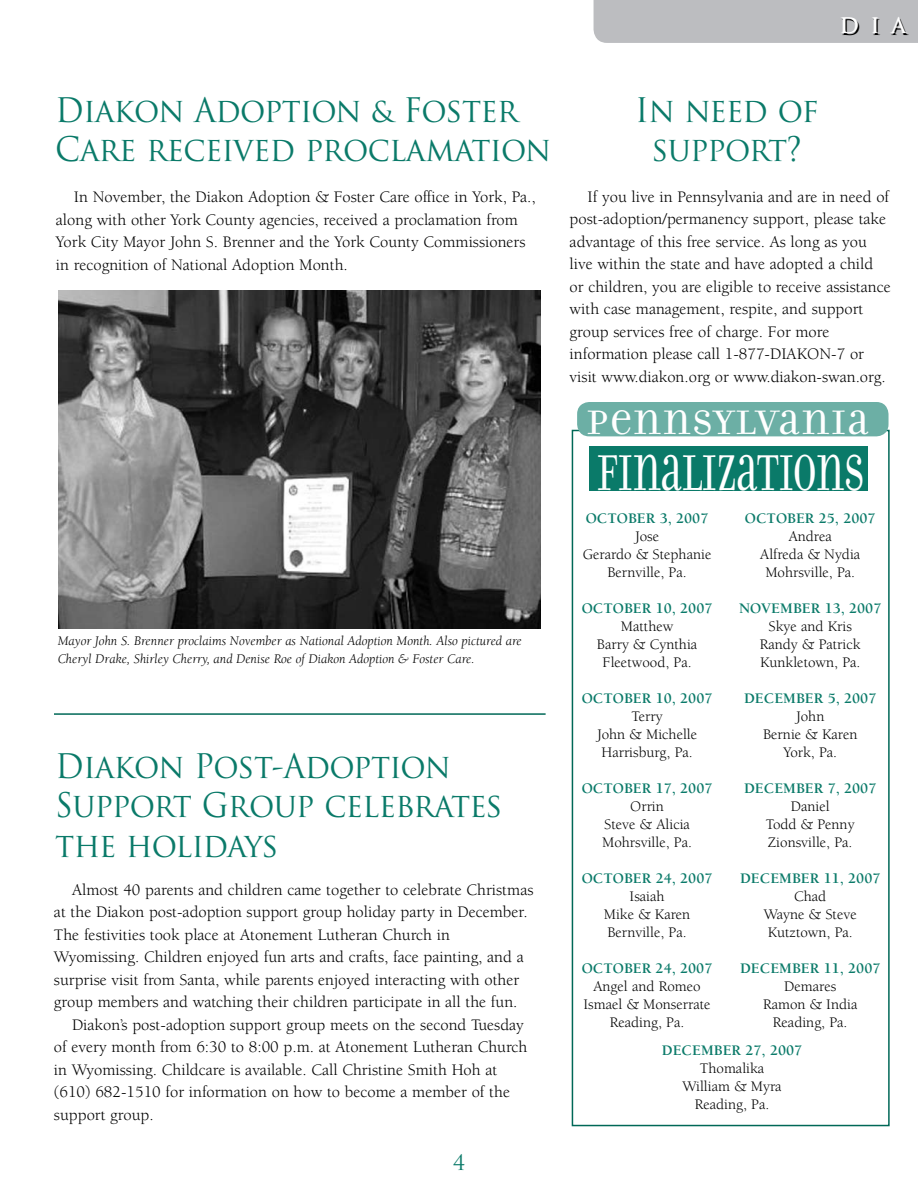
<style>
.page{position:relative;width:918px;height:1188px;background:#fff}
.page>*{position:absolute;margin:0;border:0;box-sizing:border-box;transform-origin:0 0}
.t1{font:54px "Filosofia Unicase";color:#fff;scale:.68 1}
.t2{font:36.45px "Filosofia Unicase";letter-spacing:.05em;color:#fff}
.t3{font:33px/39.6px "Trajan Pro";letter-spacing:-.02em;color:#0a7a69;scale:.95 1}
.t4{font:700 21px "Trajan Pro";color:#000}
.t5{font:21px "Trajan Pro";color:#0a7a69}
.t6{font:16.5px/22.5px "Berkeley Std";color:#000}
.t7{font:15px/18px "Berkeley Std";color:#000;text-align:center}
.t8{font:700 15px "Berkeley Std";color:#0a7a69}
.t9{font:italic 13.5px/18px "Berkeley Std";color:#000}
</style>
<div class="page">
<div style="left:594px;top:0;width:324px;height:43px;background:#bcbdc0"></div>
<hr style="left:54px;top:713px;width:492px;height:2px;background:#006857">
<img style="left:59px;top:291px;width:482px;height:337px">
<div style="left:572px;top:430px;width:318px;height:696px;background:#fff;border:2px solid #006857"></div>
<div style="left:589px;top:446px;width:279px;height:44px;background:#0a7a69"></div>
<div style="left:577px;top:402px;width:312px;height:34px;background:#6cafa5;border-radius:12px"></div>
<p class="t4" style="left:841px;top:14px;width:68px">DIA</p>
<h3 class="t3" style="left:55px;top:90px;width:523px">D iakon Adoption &amp; Foster<br>Care received proclamation</h3>
<p class="t6" style="left:56px;top:186px;width:481px;text-indent:18px">In November, the Diakon Adoption &amp; Foster Care office in York, Pa., along with other York County agencies, received a proclamation from York City Mayor John S. Brenner and the York County Commissioners in recognition of National Adoption Month.</p>
<p class="t9" style="left:58px;top:632px;width:466px">Mayor John S. Brenner proclaims November as National Adoption Month. Also pictured are<br>Cheryl Drake, Shirley Cherry, and Denise Roe of Diakon Adoption &amp; Foster Care.</p>
<h3 class="t3" style="left:55px;top:746px;width:472px">D iakon Post-Adoption<br>Support Group celebrates the holidays</h3>
<p class="t6" style="left:72px;top:878px;width:463px">Almost 40 parents and children came together to celebrate Christmas</p>
<p class="t6" style="left:54px;top:901px;width:475px">at the Diakon post-adoption support group holiday party in December.</p>
<p class="t6" style="left:54px;top:923px;width:397px">The festivities took place at Atonement Lutheran Church in</p>
<p class="t6" style="left:54px;top:946px;width:471px">Wyomissing. Children enjoyed fun arts and crafts, face painting, and a</p>
<p class="t6" style="left:54px;top:968px;width:467px">surprise visit from Santa, while parents enjoyed interacting with other</p>
<p class="t6" style="left:54px;top:991px;width:465px">group members and watching their children participate in all the fun.</p>
<p class="t6" style="left:72px;top:1013px;width:453px">Diakon’s post-adoption support group meets on the second Tuesday</p>
<p class="t6" style="left:54px;top:1036px;width:475px">of every month from 6:30 to 8:00 p.m. at Atonement Lutheran Church</p>
<p class="t6" style="left:54px;top:1058px;width:445px">in Wyomissing. Childcare is available. Call Christine Smith Hoh at</p>
<p class="t6" style="left:54px;top:1081px;width:458px">(610) 682-1510 for information on how to become a member of the</p>
<p class="t6" style="left:54px;top:1103px;width:101px">support group.</p>
<p class="t5" style="left:453px;top:1149px;width:13px">4</p>
<h3 class="t3" style="left:635px;top:90px;width:194px;text-align:center">In need of support?</h3>
<p class="t6" style="left:570px;top:186px;width:323px;text-indent:18px">If you live in Pennsylvania and are in need of post-adoption/permanency support, please take advantage of this free service. As long as you live within the state and have adopted a child or children, you are eligible to receive assistance with case management, respite, and support group services free of charge. For more information please call 1-877-DIAKON-7 or visit www.diakon.org or www.diakon-swan.org.</p>
<h2 class="t2" style="left:587px;top:400px;width:283px">PENNSYLVANIA</h2>
<h1 class="t1" style="left:597px;top:441px;width:394px">FINALIZATIONS</h1>
<p class="t8" style="left:745px;top:510px;width:132px">OCTOBER 25, 2007</p>
<p class="t7" style="left:760px;top:527px;width:102px">Andrea<br>Alfreda &amp; Nydia<br>Mohrsville, Pa.</p>
<p class="t8" style="left:739px;top:600px;width:144px">NOVEMBER 13, 2007</p>
<p class="t7" style="left:760px;top:617px;width:102px">Skye and Kris<br>Randy &amp; Patrick<br>Kunkletown, Pa.</p>
<p class="t8" style="left:744px;top:690px;width:134px">DECEMBER 5, 2007</p>
<p class="t7" style="left:763px;top:707px;width:96px">John<br>Bernie &amp; Karen<br>York, Pa.</p>
<p class="t8" style="left:744px;top:780px;width:134px">DECEMBER 7, 2007</p>
<p class="t7" style="left:766px;top:797px;width:90px">Daniel<br>Todd &amp; Penny<br>Zionsville, Pa.</p>
<p class="t8" style="left:740px;top:870px;width:142px">DECEMBER 11, 2007</p>
<p class="t7" style="left:764px;top:887px;width:95px">Chad<br>Wayne &amp; Steve<br>Kutztown, Pa.</p>
<p class="t8" style="left:740px;top:960px;width:142px">DECEMBER 11, 2007</p>
<p class="t7" style="left:763px;top:977px;width:96px">Demares<br>Ramon &amp; India<br>Reading, Pa.</p>
<p class="t8" style="left:586px;top:510px;width:124px">OCTOBER 3, 2007</p>
<p class="t7" style="left:583px;top:527px;width:130px">Jose<br>Gerardo &amp; Stephanie<br>Bernville, Pa.</p>
<p class="t8" style="left:582px;top:600px;width:132px">OCTOBER 10, 2007</p>
<p class="t7" style="left:597px;top:617px;width:102px">Matthew<br>Barry &amp; Cynthia<br>Fleetwood, Pa.</p>
<p class="t8" style="left:582px;top:690px;width:132px">OCTOBER 10, 2007</p>
<p class="t7" style="left:597px;top:707px;width:102px">Terry<br>John &amp; Michelle<br>Harrisburg, Pa.</p>
<p class="t8" style="left:582px;top:780px;width:132px">OCTOBER 17, 2007</p>
<p class="t7" style="left:602px;top:797px;width:91px">Orrin<br>Steve &amp; Alicia<br>Mohrsville, Pa.</p>
<p class="t8" style="left:582px;top:870px;width:132px">OCTOBER 24, 2007</p>
<p class="t7" style="left:604px;top:887px;width:88px">Isaiah<br>Mike &amp; Karen<br>Bernville, Pa.</p>
<p class="t8" style="left:582px;top:960px;width:132px">OCTOBER 24, 2007</p>
<p class="t7" style="left:584px;top:977px;width:129px">Angel and Romeo<br>Ismael &amp; Monserrate<br>Reading, Pa.</p>
<p class="t8" style="left:662px;top:1043px;width:142px">DECEMBER 27, 2007</p>
<p class="t7" style="left:682px;top:1060px;width:101px">Thomalika<br>William &amp; Myra<br>Reading, Pa.</p>
</div>
